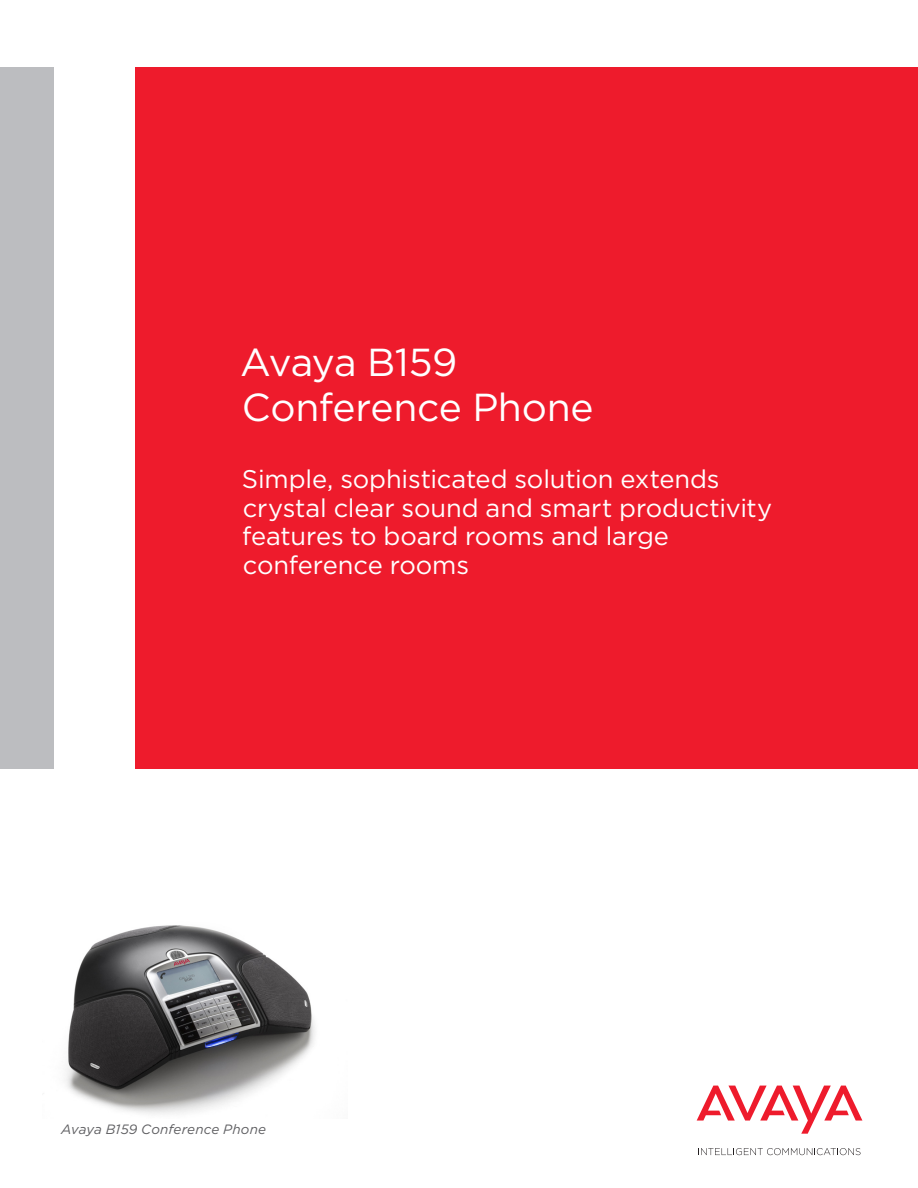
<style>
.page{position:relative;width:918px;height:1188px;background:#fff}
.page>*{position:absolute;margin:0;border:0;box-sizing:border-box;transform-origin:0 0}
.Overview_Title{font:39px/45px "Gotham";letter-spacing:-.01em;color:#fff}
.Overview_Subtitle{font:25.5px/28.5px "Gotham";letter-spacing:-.005em;color:#fff}
.t1{font:italic 13.5px "Gotham";letter-spacing:.01em;color:#5f5f62}
</style>
<div class="page">
<div style="left:135px;top:68px;width:783px;height:702px;background:#ee1b2c"></div>
<img style="left:65px;top:925px;width:250px;height:189px">
<svg style="left:697px;top:1086px;width:165px;height:48px"></svg>
<svg style="left:698px;top:1148px;width:163px;height:7px"></svg>
<div style="left:0;top:68px;width:54px;height:702px;background:#bcbdc0"></div>
<p class="Overview_Title" style="left:240px;top:339px;width:355px">Avaya B159<br>Conference Phone</p>
<p class="Overview_Subtitle" style="left:242px;top:465px;width:532px">Simple, sophisticated solution extends crystal clear sound and smart productivity features to board rooms and large conference rooms</p>
<p class="t1" style="left:61px;top:1122px;width:206px">Avaya B159 Conference Phone</p>
</div>
